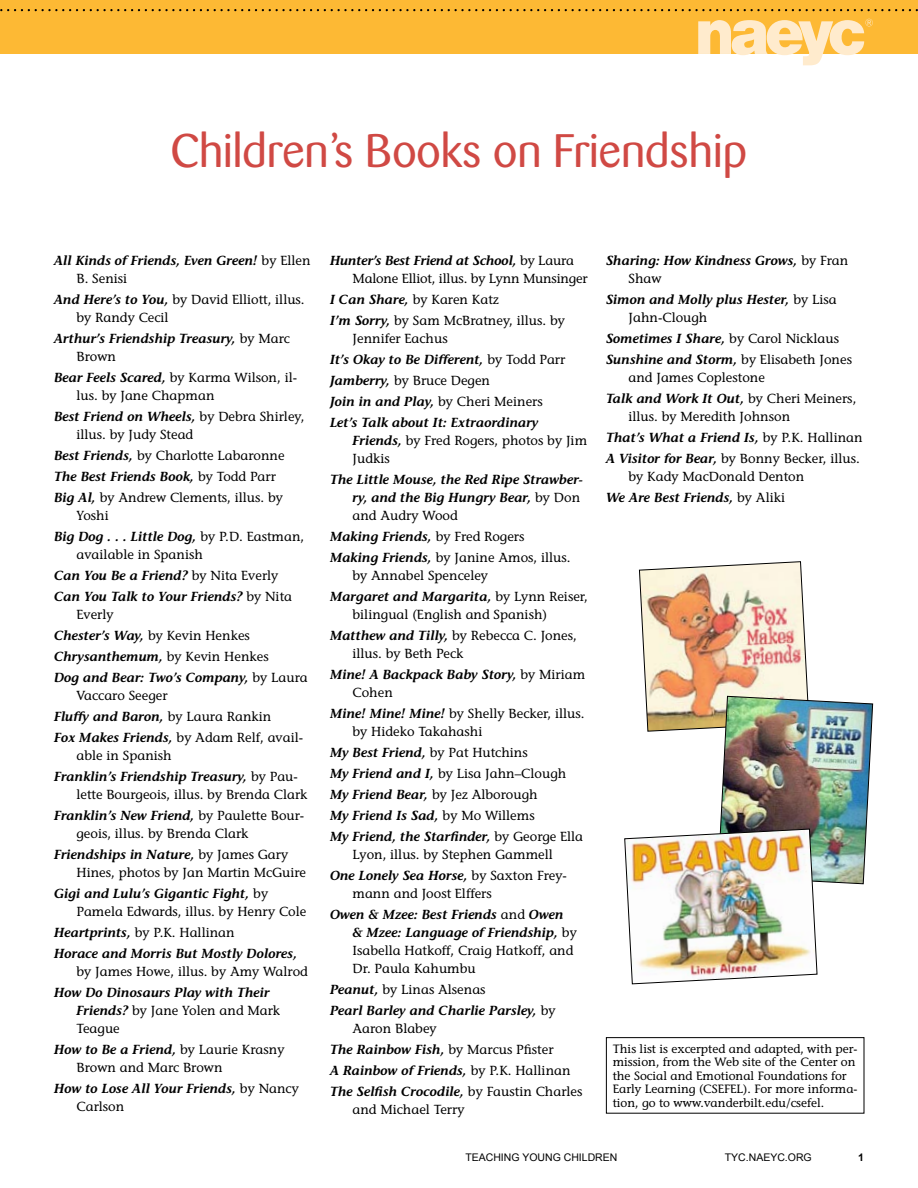
<style>
.page{position:relative;width:918px;height:1188px;background:#fff}
.page>*{position:absolute;margin:0;border:0;box-sizing:border-box;transform-origin:0 0}
.t1{font:46.5px "Barmeno";color:#d04944}
.t2{font:500 13.2px/21px "Stone Informal Std";color:#000}
.t3{font:italic 600 13.2px/21px "Stone Informal Std";color:#000}
.t4{font:500 12px/13.5px "Stone Informal Std";color:#000}
.t5{font:10.5px "Arial";color:#000}
.t6{font:700 10.5px "Arial";color:#000}
.s1{font-weight:500;font-style:normal}
.s2{font-weight:600;font-style:italic}
</style>
<div class="page">
<div style="left:0;top:0;width:918px;height:54px;background:#fdb934"></div>
<svg style="left:0;top:9px;width:918px;height:2px"></svg>
<svg style="left:698px;top:19px;width:175px;height:46px"></svg>
<div style="left:606px;top:1037px;width:258px;height:77px;border:1px solid #000"></div>
<img style="left:624px;top:561px;width:249px;height:424px">
<h1 class="t1" style="left:171px;top:124px;width:578px">Children’s Books on Friendship</h1>
<p class="t3" style="left:76px;top:251px;width:236px;line-height:18px;text-indent:-22px">All Kinds of Friends, Even Green! <span class="s1">by Ellen<br>B. Senisi</span></p>
<p class="t2" style="left:76px;top:290px;width:230px;line-height:18px;text-indent:-22px"><span class="s2">And Here’s to You,</span> by David Elliott, illus. by Randy Cecil</p>
<p class="t3" style="left:76px;top:329px;width:215px;line-height:18px;text-indent:-22px">Arthur’s Friendship Treasury, <span class="s1">by Marc<br>Brown</span></p>
<p class="t2" style="left:76px;top:368px;width:222px;line-height:18px;text-indent:-22px"><span class="s2">Bear Feels Scared,</span> by Karma Wilson, il&shy;lus. by Jane Chapman</p>
<p class="t2" style="left:76px;top:407px;width:230px;line-height:18px;text-indent:-22px"><span class="s2">Best Friend on Wheels,</span> by Debra Shirley, illus. by Judy Stead</p>
<p class="t2" style="left:54px;top:445px;width:232px"><span class="s2">Best Friends,</span> by Charlotte Labaronne<br><span class="s2">The Best Friends Book,</span> by Todd Parr<br><span class="s2">Big Al,</span> by Andrew Clements, illus. by</p>
<p class="t2" style="left:54px;top:505px;width:252px;text-indent:22px">Yoshi<br><span class="s2">Big Dog . . . Little Dog,</span> by P.D. Eastman,</p>
<p class="t3" style="left:54px;top:544px;width:240px;text-indent:22px"><span class="s1">available in Spanish<br></span>Can You Be a Friend? <span class="s1">by Nita Everly<br></span>Can You Talk to Your Friends? <span class="s1">by Nita</span></p>
<p class="t3" style="left:54px;top:604px;width:255px;text-indent:22px"><span class="s1">Everly<br></span>Chester’s Way, <span class="s1">by Kevin Henkes<br></span>Chrysanthemum, <span class="s1">by Kevin Henkes<br></span>Dog and Bear: Two’s Company, <span class="s1">by Laura</span></p>
<p class="t2" style="left:54px;top:685px;width:251px;text-indent:22px">Vaccaro Seeger<br><span class="s2">Fluffy and Baron,</span> by Laura Rankin<br><span class="s2">Fox Makes Friends,</span> by Adam Relf, avail-</p>
<p class="t3" style="left:54px;top:745px;width:245px;text-indent:22px"><span class="s1">able in Spanish<br></span>Franklin’s Friendship Treasury, <span class="s1">by Pau-</span></p>
<p class="t2" style="left:54px;top:784px;width:255px;text-align:right">lette Bourgeois, illus. by Brenda Clark<br><span class="s2">Franklin’s New Friend,</span> by Paulette Bour-</p>
<p class="t2" style="left:54px;top:823px;width:236px;text-indent:22px">geois, illus. by Brenda Clark<br><span class="s2">Friendships in Nature,</span> by James Gary</p>
<p class="t2" style="left:54px;top:862px;width:254px;text-indent:22px">Hines, photos by Jan Martin McGuire<br><span class="s2">Gigi and Lulu’s Gigantic Fight,</span> by</p>
<p class="t2" style="left:54px;top:901px;width:254px;text-indent:22px">Pamela Edwards, illus. by Henry Cole<br><span class="s2">Heartprints,</span> by P.K. Hallinan<br><span class="s2">Horace and Morris But Mostly Dolores,</span></p>
<p class="t2" style="left:76px;top:961px;width:233px">by James Howe, illus. by Amy Walrod</p>
<p class="t3" style="left:76px;top:983px;width:205px;line-height:18px;text-indent:-22px">How Do Dinosaurs Play with Their<br>Friends? <span class="s1">by Jane Yolen and Mark<br>Teague</span></p>
<p class="t2" style="left:76px;top:1040px;width:210px;line-height:18px;text-indent:-22px"><span class="s2">How to Be a Friend,</span> by Laurie Krasny<br>Brown and Marc Brown</p>
<p class="t3" style="left:76px;top:1079px;width:224px;line-height:18px;text-indent:-22px">How to Lose All Your Friends, <span class="s1">by Nancy<br>Carlson</span></p>
<p class="t2" style="left:352px;top:251px;width:237px;line-height:18px;text-indent:-22px"><span class="s2">Hunter’s Best Friend at School,</span> by Laura<br>Malone Elliot, illus. by Lynn Munsinger</p>
<p class="t2" style="left:330px;top:289px;width:237px"><span class="s2">I Can Share,</span> by Karen Katz<br><span class="s2">I’m Sorry,</span> by Sam McBratney, illus. by</p>
<p class="t3" style="left:330px;top:328px;width:237px;text-indent:22px"><span class="s1">Jennifer Eachus<br></span>It’s Okay to Be Different, <span class="s1">by Todd Parr<br></span>Jamberry, <span class="s1">by Bruce Degen<br></span>Join in and Play, <span class="s1">by Cheri Meiners<br></span>Let’s Talk about It: Extraordinary</p>
<p class="t2" style="left:352px;top:431px;width:236px;line-height:18px"><span class="s2">Friends,</span> by Fred Rogers, photos by Jim<br>Judkis</p>
<p class="t3" style="left:352px;top:470px;width:232px;line-height:18px;text-indent:-22px">The Little Mouse, the Red Ripe Strawber&shy;ry, and the Big Hungry Bear, <span class="s1">by Don and Audry Wood</span></p>
<p class="t2" style="left:330px;top:526px;width:242px"><span class="s2">Making Friends,</span> by Fred Rogers<br><span class="s2">Making Friends,</span> by Janine Amos, illus.</p>
<p class="t2" style="left:330px;top:565px;width:259px;text-indent:22px">by Annabel Spenceley<br><span class="s2">Margaret and Margarita,</span> by Lynn Reiser,</p>
<p class="t2" style="left:330px;top:604px;width:248px;text-align:center">bilingual (English and Spanish)<br><span class="s2">Matthew and Tilly,</span> by Rebecca C. Jones,</p>
<p class="t2" style="left:330px;top:643px;width:257px;text-indent:22px">illus. by Beth Peck<br><span class="s2">Mine! A Backpack Baby Story,</span> by Miriam</p>
<p class="t2" style="left:330px;top:682px;width:256px;text-indent:22px">Cohen<br><span class="s2">Mine! Mine! Mine!</span> by Shelly Becker, illus.</p>
<p class="t2" style="left:330px;top:721px;width:255px;text-indent:22px">by Hideko Takahashi<br><span class="s2">My Best Friend,</span> by Pat Hutchins<br><span class="s2">My Friend and I,</span> by Lisa Jahn–Clough<br><span class="s2">My Friend Bear,</span> by Jez Alborough<br><span class="s2">My Friend Is Sad,</span> by Mo Willems<br><span class="s2">My Friend, the Starfinder,</span> by George Ella</p>
<p class="t2" style="left:330px;top:844px;width:239px;text-indent:22px">Lyon, illus. by Stephen Gammell<br><span class="s2">One Lonely Sea Horse,</span> by Saxton Frey-</p>
<p class="t3" style="left:330px;top:883px;width:235px;text-indent:22px"><span class="s1">mann and Joost Elffers<br></span>Owen &amp; Mzee: Best Friends <span class="s1">and</span> Owen</p>
<p class="t2" style="left:352px;top:923px;width:226px;line-height:18px"><span class="s2">&amp; Mzee: Language of Friendship,</span> by<br>Isabella Hatkoff, Craig Hatkoff, and<br>Dr. Paula Kahumbu</p>
<p class="t3" style="left:330px;top:979px;width:227px">Peanut, <span class="s1">by Linas Alsenas<br></span>Pearl Barley and Charlie Parsley, <span class="s1">by</span></p>
<p class="t2" style="left:330px;top:1018px;width:254px;text-indent:22px">Aaron Blabey<br><span class="s2">The Rainbow Fish,</span> by Marcus Pfister<br><span class="s2">A Rainbow of Friends,</span> by P.K. Hallinan<br><span class="s2">The Selfish Crocodile,</span> by Faustin Charles</p>
<p class="t2" style="left:352px;top:1099px;width:114px">and Michael Terry</p>
<p class="t3" style="left:628px;top:251px;width:221px;line-height:18px;text-indent:-22px">Sharing: How Kindness Grows, <span class="s1">by Fran<br>Shaw</span></p>
<p class="t3" style="left:628px;top:290px;width:210px;line-height:18px;text-indent:-22px">Simon and Molly plus Hester, <span class="s1">by Lisa<br>Jahn-Clough</span></p>
<p class="t3" style="left:606px;top:328px;width:248px">Sometimes I Share, <span class="s1">by Carol Nicklaus<br></span>Sunshine and Storm, <span class="s1">by Elisabeth Jones</span></p>
<p class="t2" style="left:606px;top:367px;width:252px;text-indent:22px">and James Coplestone<br><span class="s2">Talk and Work It Out,</span> by Cheri Meiners,</p>
<p class="t2" style="left:606px;top:406px;width:258px;text-indent:22px">illus. by Meredith Johnson<br><span class="s2">That’s What a Friend Is,</span> by P.K. Hallinan<br><span class="s2">A Visitor for Bear,</span> by Bonny Becker, illus.</p>
<p class="t2" style="left:606px;top:466px;width:200px;text-indent:22px">by Kady MacDonald Denton<br><span class="s2">We Are Best Friends,</span> by Aliki</p>
<p class="t4" style="left:613px;top:1042px;width:246px">This list is excerpted and adapted, with per&shy;mission, from the Web site of the Center on the Social and Emotional Foundations for Early Learning (CSEFEL). For more informa&shy;tion, go to www.vanderbilt.edu/csefel.</p>
<p class="t5" style="left:465px;top:1150px;width:154px">TEACHING YOUNG CHILDREN</p>
<p class="t5" style="left:725px;top:1150px;width:88px">TYC.NAEYC.ORG</p>
<p class="t6" style="left:858px;top:1150px;width:7px">1</p>
</div>
